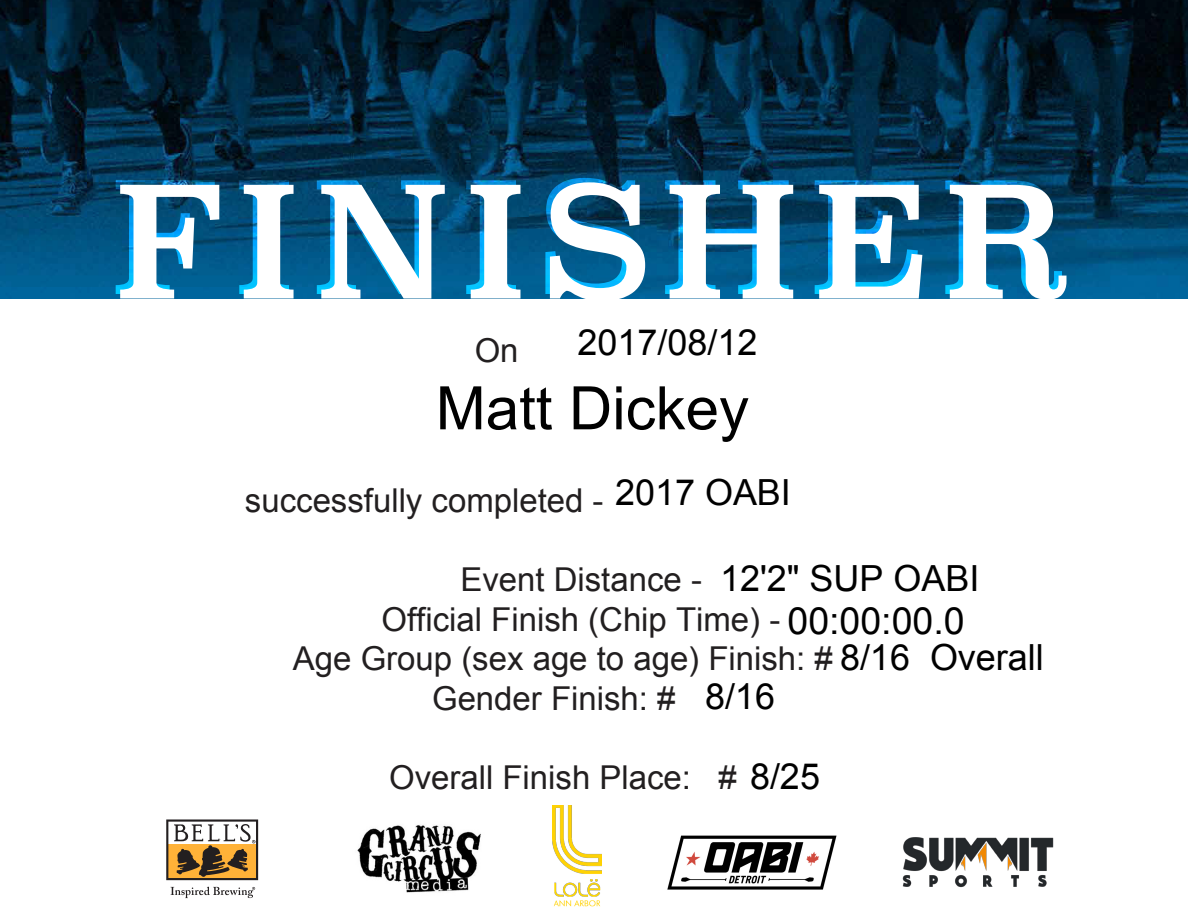
<style>
.page{position:relative;width:1188px;height:918px;background:#fff}
.page>*{position:absolute;margin:0;border:0;box-sizing:border-box;transform-origin:0 0}
.t1{font:153px "Superclarendon";letter-spacing:.1em;color:#fff}
.t2{font:60px "Arial";color:#000}
.t3{font:37.5px "Arial";color:#000}
.t4{font:36px "Arial";color:#000}
.t5{font:32.85px "Arial";color:#221f20}
.s1{font-size:36px;color:#000}
</style>
<div class="page">
<img style="left:0;top:0;width:1188px;height:298px">
<svg style="left:171px;top:887px;width:84px;height:11px"></svg>
<svg style="left:166px;top:819px;width:92px;height:61px"></svg>
<img style="left:357px;top:825px;width:124px;height:68px">
<img style="left:552px;top:805px;width:50px;height:102px">
<img style="left:902px;top:837px;width:152px;height:51px">
<img style="left:667px;top:835px;width:170px;height:55px">
<h1 class="t1" style="left:110px;top:135px;width:957px">FINISHER</h1>
<p class="t5" style="left:475px;top:328px;width:45px">On</p>
<p class="t4" style="left:578px;top:323px;width:182px">2017/08/12</p>
<h2 class="t2" style="left:436px;top:375px;width:315px">Matt Dickey</h2>
<p class="t5" style="left:245px;top:479px;width:360px">successfully completed -</p>
<p class="t4" style="left:615px;top:473px;width:177px">2017 OABI</p>
<p class="t4" style="left:720px;top:558px;width:261px">12'2" SUP OABI</p>
<p class="t5" style="left:460px;top:558px;width:243px">Event Distance -</p>
<p class="t5" style="left:382px;top:598px;width:400px">Official Finish (Chip Time) -</p>
<p class="t5" style="left:293px;top:637px;width:619px">Age Group (sex age to age) Finish: # <span class="s1">8/16</span></p>
<p class="t5" style="left:432px;top:677px;width:245px">Gender Finish: #</p>
<p class="t3" style="left:788px;top:600px;width:179px">00:00:00.0</p>
<p class="t4" style="left:930px;top:638px;width:115px">Overall</p>
<p class="t4" style="left:705px;top:677px;width:72px">8/16</p>
<p class="t5" style="left:389px;top:756px;width:432px">Overall Finish Place: # <span class="s1">8/25</span></p>
</div>
